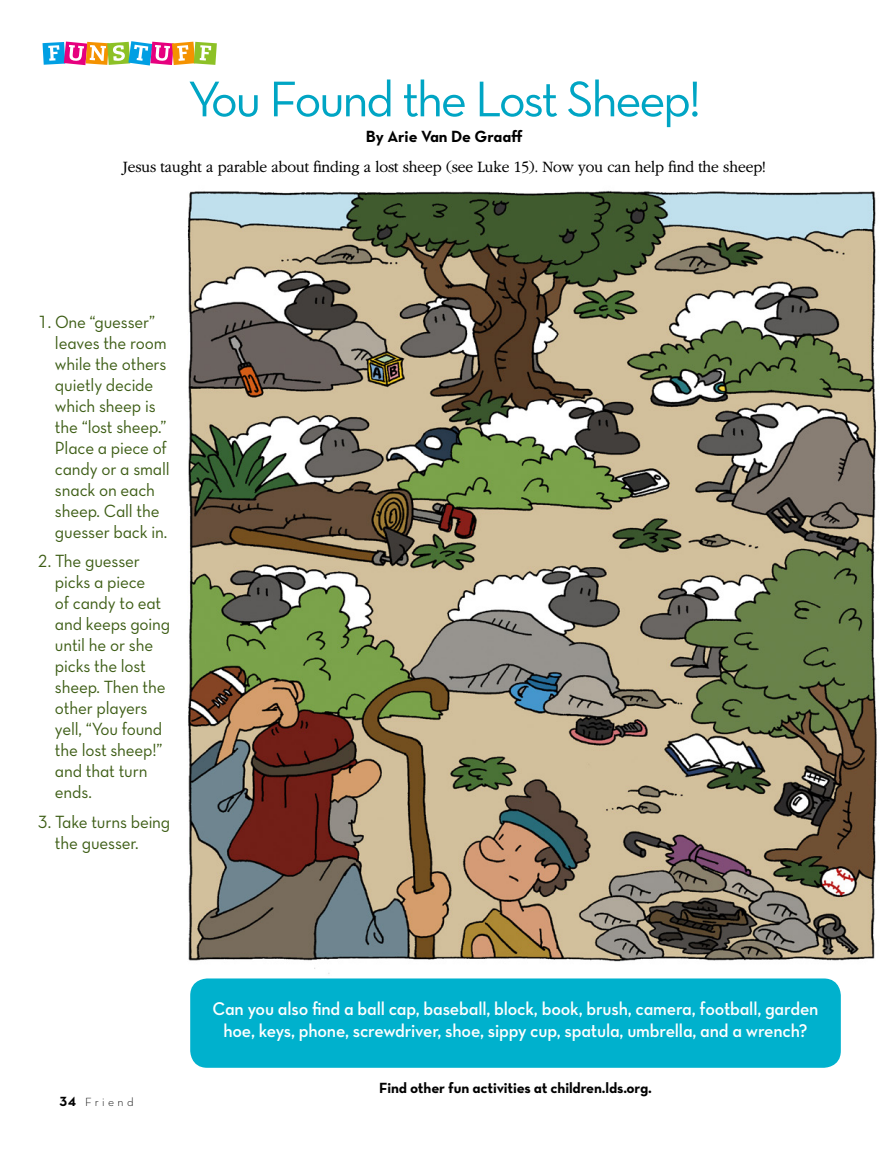
<style>
.page{position:relative;width:893px;height:1161px;background:#fff}
.page>*{position:absolute;margin:0;border:0;box-sizing:border-box;transform-origin:0 0}
.t1{font:51px "Neutralds Lat Book Alt";letter-spacing:-.05em;color:#00a5c4}
.LISTnmbr-1_para_firs{font:18.75px/22.5px "Neutralds Lat Demi Alt";letter-spacing:-.01em;color:#fff;text-align:center;scale:.95 1}
.LISTnmbr-1_para_firs-2{font:18px/21px "Neutralds Lat Book Alt";letter-spacing:-.01em;color:#3d5d15;scale:.95 1}
.ARTCL_para_regular{font:300 16.5px "Garamondlds Lat Plus";letter-spacing:-.01em;color:#000;scale:.95 1}
.ARTCL-BY_para_first{font:16.5px "Neutralds Lat Bold Alt";letter-spacing:-.005em;color:#000}
.INFO_para_neutra{font:15px "Neutralds Lat Bold Alt";letter-spacing:-.01em;color:#000}
.Folio_L{font:12px "Neutralds Lat Light Alt";letter-spacing:.28em;color:#000}
.s1{font-family:"Neutralds Lat Bold Alt";font-size:13.5px}
</style>
<div class="page">
<svg style="left:43px;top:41px;width:174px;height:25px"></svg>
<img style="left:187px;top:190px;width:690px;height:784px">
<div style="left:190px;top:978px;width:651px;height:90px;background:#00b1cd;border-radius:17px"></div>
<p class="t1" style="left:188px;top:60px;width:515px">You Found the Lost Sheep!</p>
<p class="ARTCL-BY_para_first" style="left:366px;top:122px;width:159px">By Arie Van De Graaff</p>
<p class="ARTCL_para_regular" style="left:123px;top:155px;width:678px">Jesus taught a parable about finding a lost sheep (see Luke 15). Now you can help find the sheep!</p>
<p class="LISTnmbr-1_para_firs-2" style="left:55px;top:311px;width:122px;text-indent:-17px">1. One “guesser” leaves the room while the others quietly decide which sheep is the “lost sheep.”<br>Place a piece of candy or a small snack on each sheep. Call the guesser back in.</p>
<p class="LISTnmbr-1_para_firs-2" style="left:55px;top:550px;width:123px;text-indent:-17px">2. The guesser picks a piece<br>of candy to eat and keeps going until he or she picks the lost sheep. Then the other players yell, “You found the lost sheep!” and that turn ends.</p>
<p class="LISTnmbr-1_para_firs-2" style="left:55px;top:811px;width:123px;text-indent:-17px">3. Take turns being the guesser.</p>
<p class="Folio_L" style="left:60px;top:1093px;width:76px"><span class="s1">34</span> Friend</p>
<p class="LISTnmbr-1_para_firs" style="left:213px;top:996px;width:639px">Can you also find a ball cap, baseball, block, book, brush, camera, football, garden hoe, keys, phone, screwdriver, shoe, sippy cup, spatula, umbrella, and a wrench?</p>
<p class="INFO_para_neutra" style="left:379px;top:1075px;width:274px">Find other fun activities at children.lds.org.</p>
</div>
